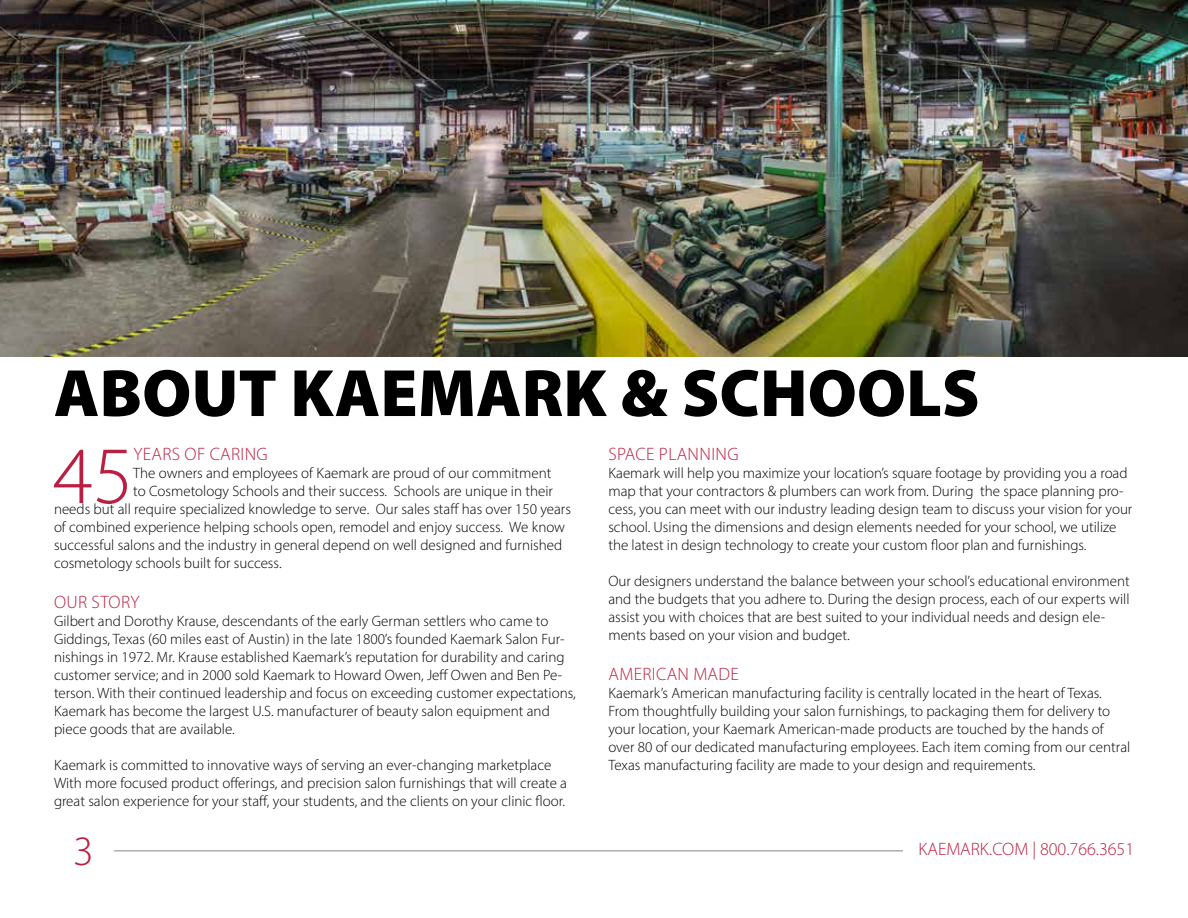
<style>
.page{position:relative;width:1188px;height:918px;background:#fff}
.page>*{position:absolute;margin:0;border:0;box-sizing:border-box;transform-origin:0 0}
.t1{font:300 82.05px "Myriad Pro";color:#ba1f41}
.t2{font:900 67.5px "Myriad Pro";color:#000}
.t3{font:300 42px "Myriad Pro";color:#ba1f41}
.t4{font:300 18px "Myriad Pro";letter-spacing:.02em;color:#ba1f41}
.t5{font:300 18px "Myriad Pro";color:#ba1f41}
.t6{font:300 15px/18px "Myriad Pro";color:#000}
</style>
<div class="page">
<img style="left:0;top:0;width:1188px;height:356px">
<hr style="left:114px;top:851px;width:789px;height:1px;background:#848688">
<h2 class="t2" style="left:54px;top:348px;width:927px">ABOUT KAEMARK &amp; SCHOOLS</h2>
<h1 class="t1" style="left:53px;top:426px;width:82px">45</h1>
<p class="t4" style="left:133px;top:443px;width:136px">YEARS OF CARING</p>
<p class="t6" style="left:133px;top:464px;width:420px">The owners and employees of Kaemark are proud of our commitment</p>
<p class="t6" style="left:133px;top:482px;width:421px">to Cosmetology Schools and their success. Schools are unique in their</p>
<p class="t6" style="left:54px;top:500px;width:518px">needs but all require specialized knowledge to serve. Our sales staff has over 150 years</p>
<p class="t6" style="left:54px;top:518px;width:513px">of combined experience helping schools open, remodel and enjoy success. We know</p>
<p class="t6" style="left:54px;top:536px;width:510px">successful salons and the industry in general depend on well designed and furnished</p>
<p class="t6" style="left:54px;top:554px;width:229px">cosmetology schools built for success.</p>
<p class="t4" style="left:54px;top:591px;width:87px">OUR STORY</p>
<p class="t6" style="left:54px;top:611px;width:523px">Gilbert and Dorothy Krause, descendants of the early German settlers who came to Giddings, Texas (60 miles east of Austin) in the late 1800’s founded Kaemark Salon Fur&shy;nishings in 1972. Mr. Krause established Kaemark’s reputation for durability and caring customer service; and in 2000 sold Kaemark to Howard Owen, Jeff Owen and Ben Pe&shy;terson. With their continued leadership and focus on exceeding customer expectations, Kaemark has become the largest U.S. manufacturer of beauty salon equipment and piece goods that are available.</p>
<p class="t6" style="left:54px;top:755px;width:515px">Kaemark is committed to innovative ways of serving an ever-changing marketplace<br>With more focused product offerings, and precision salon furnishings that will create a great salon experience for your staff, your students, and the clients on your clinic floor.</p>
<p class="t4" style="left:609px;top:443px;width:131px">SPACE PLANNING</p>
<p class="t6" style="left:608px;top:464px;width:526px">Kaemark will help you maximize your location’s square footage by providing you a road map that your contractors &amp; plumbers can work from. During the space planning pro&shy;cess, you can meet with our industry leading design team to discuss your vision for your school. Using the dimensions and design elements needed for your school, we utilize the latest in design technology to create your custom floor plan and furnishings.</p>
<p class="t6" style="left:608px;top:572px;width:523px">Our designers understand the balance between your school’s educational environment and the budgets that you adhere to. During the design process, each of our experts will assist you with choices that are best suited to your individual needs and design ele&shy;ments based on your vision and budget.</p>
<p class="t4" style="left:609px;top:663px;width:132px">AMERICAN MADE</p>
<p class="t6" style="left:608px;top:683px;width:523px">Kaemark’s American manufacturing facility is centrally located in the heart of Texas.<br>From thoughtfully building your salon furnishings, to packaging them for delivery to your location, your Kaemark American-made products are touched by the hands of over 80 of our dedicated manufacturing employees. Each item coming from our central Texas manufacturing facility are made to your design and requirements.</p>
<h3 class="t3" style="left:73px;top:826px;width:22px">3</h3>
<p class="t5" style="left:918px;top:838px;width:217px">KAEMARK.COM | 800.766.3651</p>
</div>
